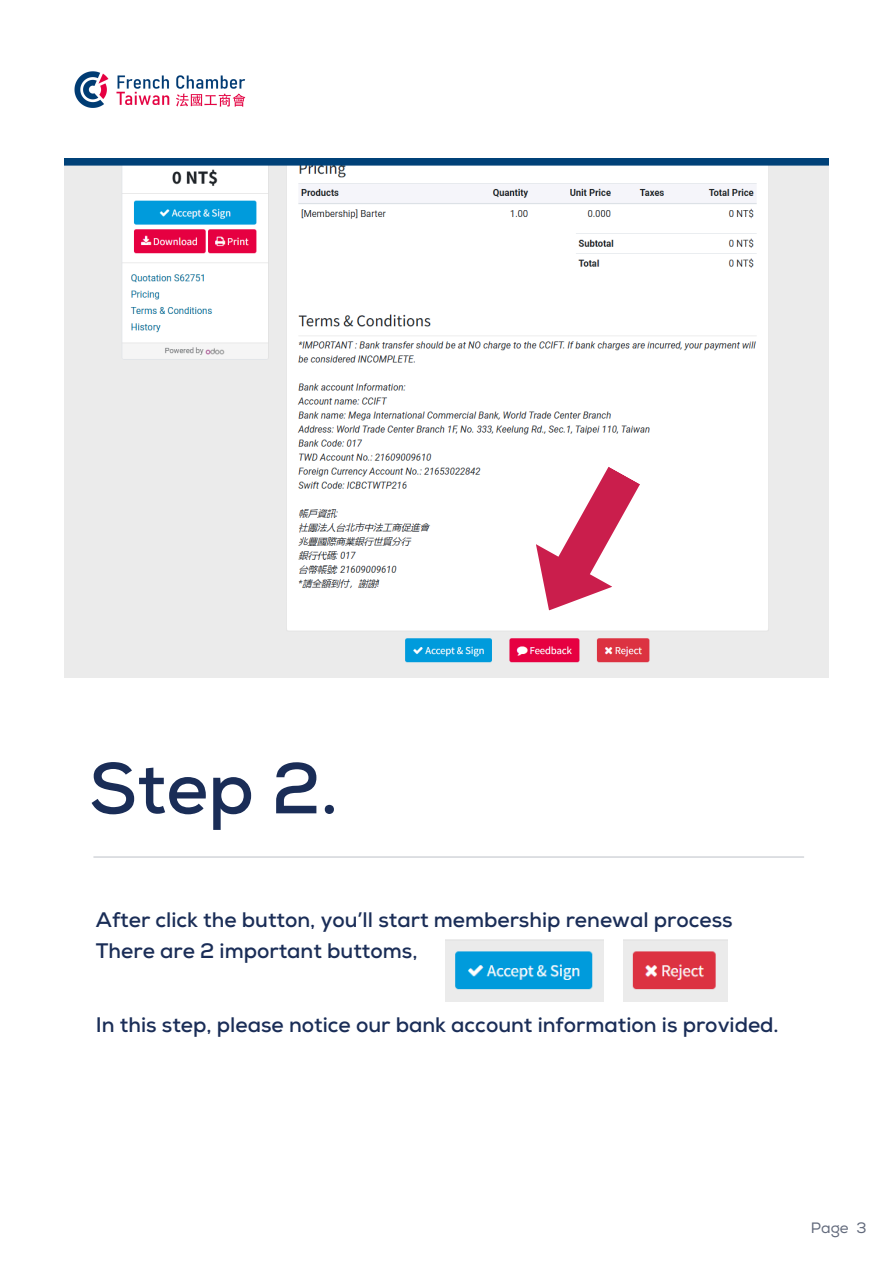
<style>
.page{position:relative;width:894px;height:1264px;background:#fff}
.page>*{position:absolute;margin:0;border:0;box-sizing:border-box;transform-origin:0 0}
.t1{font:700 72px "Nexa";color:#1a2d57}
.t2{font:700 21px/31.5px "Nexa";color:#1a2d57}
.t3{font:15px "Nexa";color:#61697b}
</style>
<div class="page">
<hr style="left:94px;top:856px;width:709px;height:1px;background:#6c7382">
<img style="left:74px;top:71px;width:172px;height:37px">
<img style="left:64px;top:159px;width:764px;height:518px">
<svg style="left:535px;top:466px;width:105px;height:144px"></svg>
<img style="left:445px;top:939px;width:158px;height:62px">
<img style="left:623px;top:939px;width:104px;height:62px">
<h1 class="t1" style="left:89px;top:745px;width:250px">Step 2.</h1>
<p class="t2" style="left:96px;top:904px;width:638px">After click the button, you’ll start membership renewal process<br>There are 2 important buttoms,</p>
<p class="t2" style="left:96px;top:1010px;width:684px">In this step, please notice our bank account information is provided.</p>
<p class="t3" style="left:810px;top:1218px;width:57px">Page 3</p>
</div>
